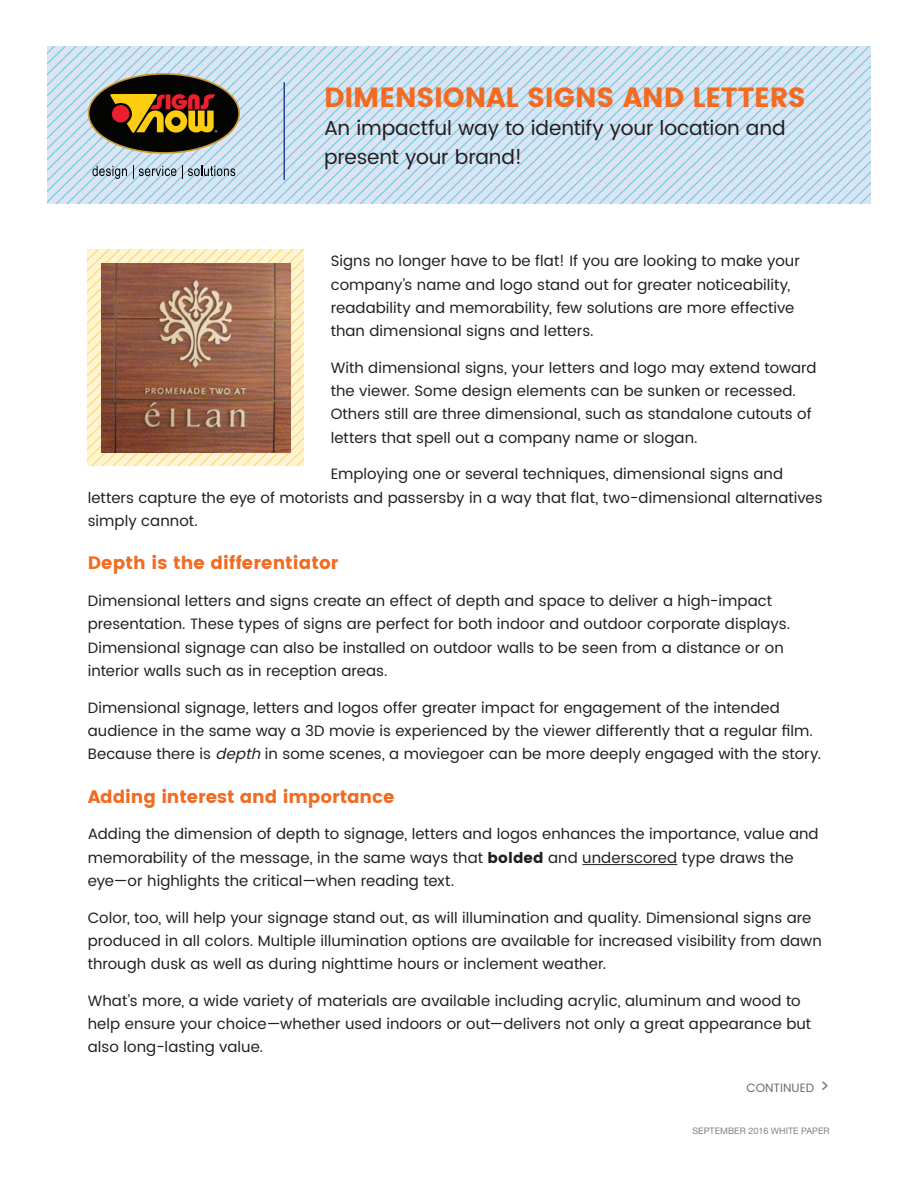
<style>
.page{position:relative;width:918px;height:1188px;background:#fff}
.page>*{position:absolute;margin:0;border:0;box-sizing:border-box;transform-origin:0 0}
.t1{font:27.75px "Poppins";letter-spacing:-.01em;color:#f16c22}
.t2{font:20.25px/28.5px "Poppins";letter-spacing:-.005em;color:#231f20}
.t3{font:18px "Poppins";color:#f16c22}
.t4{font:15px/23.2px "Poppins";letter-spacing:.005em;color:#231f20}
.t5{font:12.15px "Poppins";color:#6c6d70}
.t6{font:9px "Helvetica Neue";color:#808285}
.s1{font-style:italic}
.s2{font-style:inherit}
.s3{font-size:17.25px}
</style>
<div class="page">
<img style="left:47px;top:46px;width:824px;height:157px">
<hr style="left:284px;top:82px;width:1px;height:98px;background:#264399">
<hr style="left:582px;top:864px;width:95px;height:1px;background:#231f20">
<svg style="left:88px;top:73px;width:152px;height:81px;background:#6d5b3d"></svg>
<svg style="left:92px;top:166px;width:35px;height:13px"></svg>
<svg style="left:133px;top:166px;width:43px;height:13px"></svg>
<svg style="left:182px;top:166px;width:53px;height:13px"></svg>
<img style="left:88px;top:250px;width:216px;height:216px">
<img style="left:101px;top:263px;width:189px;height:189px">
<h1 class="t1" style="left:324px;top:81px;width:483px">DIMENSIONAL SIGNS AND LETTERS</h1>
<h2 class="t2" style="left:324px;top:115px;width:463px">An impactful way to identify your location and present your brand!</h2>
<p class="t4" style="left:331px;top:250px;width:471px">Signs no longer have to be flat! If you are looking to make your company’s name and logo stand out for greater noticeability, readability and memorability, few solutions are more effective than dimensional signs and letters.</p>
<p class="t4" style="left:331px;top:357px;width:487px">With dimensional signs, your letters and logo may extend toward the viewer. Some design elements can be sunken or recessed.<br>Others still are three dimensional, such as standalone cutouts of letters that spell out a company name or slogan.</p>
<p class="t4" style="left:88px;top:463px;width:736px;text-indent:243px">Employing one or several techniques, dimensional signs and letters capture the eye of motorists and passersby in a way that flat, two-dimensional alternatives simply cannot.</p>
<p class="t3" style="left:88px;top:553px;width:252px">Depth is the differentiator</p>
<p class="t4" style="left:88px;top:590px;width:704px">Dimensional letters and signs create an effect of depth and space to deliver a high-impact presentation. These types of signs are perfect for both indoor and outdoor corporate displays.<br>Dimensional signage can also be installed on outdoor walls to be seen from a distance or on interior walls such as in reception areas.</p>
<p class="t4" style="left:88px;top:696px;width:735px">Dimensional signage, letters and logos offer greater impact for engagement of the intended audience in the same way a 3D movie is experienced by the viewer differently that a regular film.<br>Because there is <span class="s1">depth</span> in some scenes, a moviegoer can be more deeply engaged with the story.</p>
<p class="t3" style="left:88px;top:786px;width:308px">Adding interest and importance</p>
<p class="t4" style="left:88px;top:823px;width:732px">Adding the dimension of depth to signage, letters and logos enhances the importance, value and memorability of the message, in the same ways that <span class="s2">bolded</span> and underscored type draws the eye—or highlights the critical—when reading text.</p>
<p class="t4" style="left:88px;top:906px;width:736px">Color, too, will help your signage stand out, as will illumination and quality. Dimensional signs are produced in all colors. Multiple illumination options are available for increased visibility from dawn through dusk as well as during nighttime hours or inclement weather.</p>
<p class="t4" style="left:88px;top:990px;width:725px">What’s more, a wide variety of materials are available including acrylic, aluminum and wood to help ensure your choice—whether used indoors or out—delivers not only a great appearance but also long-lasting value.</p>
<p class="t5" style="left:746px;top:1079px;width:85px">CONTINUED <span class="s3">&gt;</span></p>
<p class="t6" style="left:692px;top:1125px;width:139px">SEPTEMBER 2016 WHITE PAPER</p>
</div>
